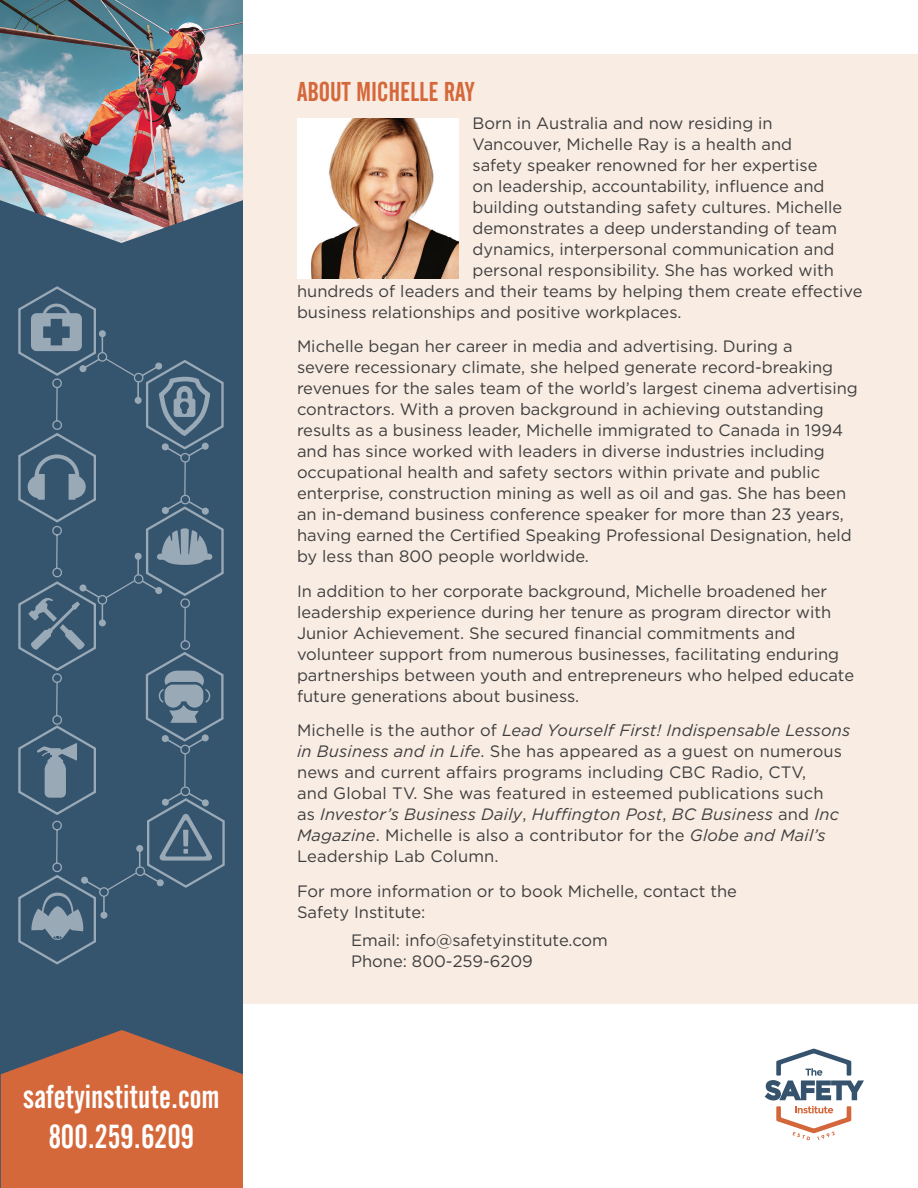
<style>
.page{position:relative;width:918px;height:1188px;background:#fff}
.page>*{position:absolute;margin:0;border:0;box-sizing:border-box;transform-origin:0 0}
.t1{font:33px/39.6px "Alternate Gothic No 2 BT";color:#fff;text-align:center}
.t2{font:27px "Alternate Gothic No 2 BT";color:#d5683b}
.t3{font:16.5px/21px "Gotham";color:#3e3e3f}
.s1{font-style:italic}
</style>
<div class="page">
<div style="left:229px;top:54px;width:689px;height:949px;background:#f9ece2"></div>
<img style="left:0;top:0;width:243px;height:200px">
<svg style="left:0;top:200px;width:243px;height:988px;background:#405c74"></svg>
<svg style="left:776px;top:1106px;width:75px;height:34px"></svg>
<svg style="left:765px;top:1049px;width:99px;height:51px"></svg>
<img style="left:297px;top:118px;width:162px;height:160px">
<svg style="left:18px;top:286px;width:207px;height:679px;background:#415e77"></svg>
<svg style="left:1px;top:1030px;width:242px;height:158px;background:#be6542"></svg>
<h1 class="t1" style="left:23px;top:1078px;width:198px">safetyinstitute.com<br>800.259.6209</h1>
<h2 class="t2" style="left:297px;top:76px;width:179px">ABOUT MICHELLE RAY</h2>
<p class="t3" style="left:472px;top:112px;width:302px">Born in Australia and now residing in</p>
<p class="t3" style="left:472px;top:133px;width:321px">Vancouver, Michelle Ray is a health and</p>
<p class="t3" style="left:472px;top:154px;width:347px">safety speaker renowned for her expertise</p>
<p class="t3" style="left:472px;top:175px;width:354px">on leadership, accountability, influence and</p>
<p class="t3" style="left:472px;top:196px;width:371px">building outstanding safety cultures. Michelle</p>
<p class="t3" style="left:472px;top:217px;width:366px">demonstrates a deep understanding of team</p>
<p class="t3" style="left:472px;top:238px;width:363px">dynamics, interpersonal communication and</p>
<p class="t3" style="left:472px;top:259px;width:363px">personal responsibility. She has worked with</p>
<p class="t3" style="left:297px;top:280px;width:567px">hundreds of leaders and their teams by helping them create effective</p>
<p class="t3" style="left:297px;top:301px;width:386px">business relationships and positive workplaces.</p>
<p class="t3" style="left:297px;top:336px;width:562px">Michelle began her career in media and advertising. During a<br>severe recessionary climate, she helped generate record-breaking revenues for the sales team of the world’s largest cinema advertising contractors. With a proven background in achieving outstanding results as a business leader, Michelle immigrated to Canada in 1994 and has since worked with leaders in diverse industries including occupational health and safety sectors within private and public enterprise, construction mining as well as oil and gas. She has been an in-demand business conference speaker for more than 23 years, having earned the Certified Speaking Professional Designation, held by less than 800 people worldwide.</p>
<p class="t3" style="left:297px;top:580px;width:559px">In addition to her corporate background, Michelle broadened her leadership experience during her tenure as program director with Junior Achievement. She secured financial commitments and volunteer support from numerous businesses, facilitating enduring partnerships between youth and entrepreneurs who helped educate future generations about business.</p>
<p class="t3" style="left:297px;top:720px;width:555px">Michelle is the author of <span class="s1">Lead Yourself First! Indispensable Lessons in Business and in Life</span>. She has appeared as a guest on numerous news and current affairs programs including CBC Radio, CTV,<br>and Global TV. She was featured in esteemed publications such<br>as <span class="s1">Investor’s Business Daily</span>, <span class="s1">Huffington Post</span>, <span class="s1">BC Business</span> and <span class="s1">Inc Magazine</span>. Michelle is also a contributor for the <span class="s1">Globe and Mail’s </span>Leadership Lab Column.</p>
<p class="t3" style="left:297px;top:880px;width:442px">For more information or to book Michelle, contact the<br>Safety Institute:</p>
<p class="t3" style="left:351px;top:929px;width:258px">Email: info@safetyinstitute.com<br>Phone: 800-259-6209</p>
</div>
